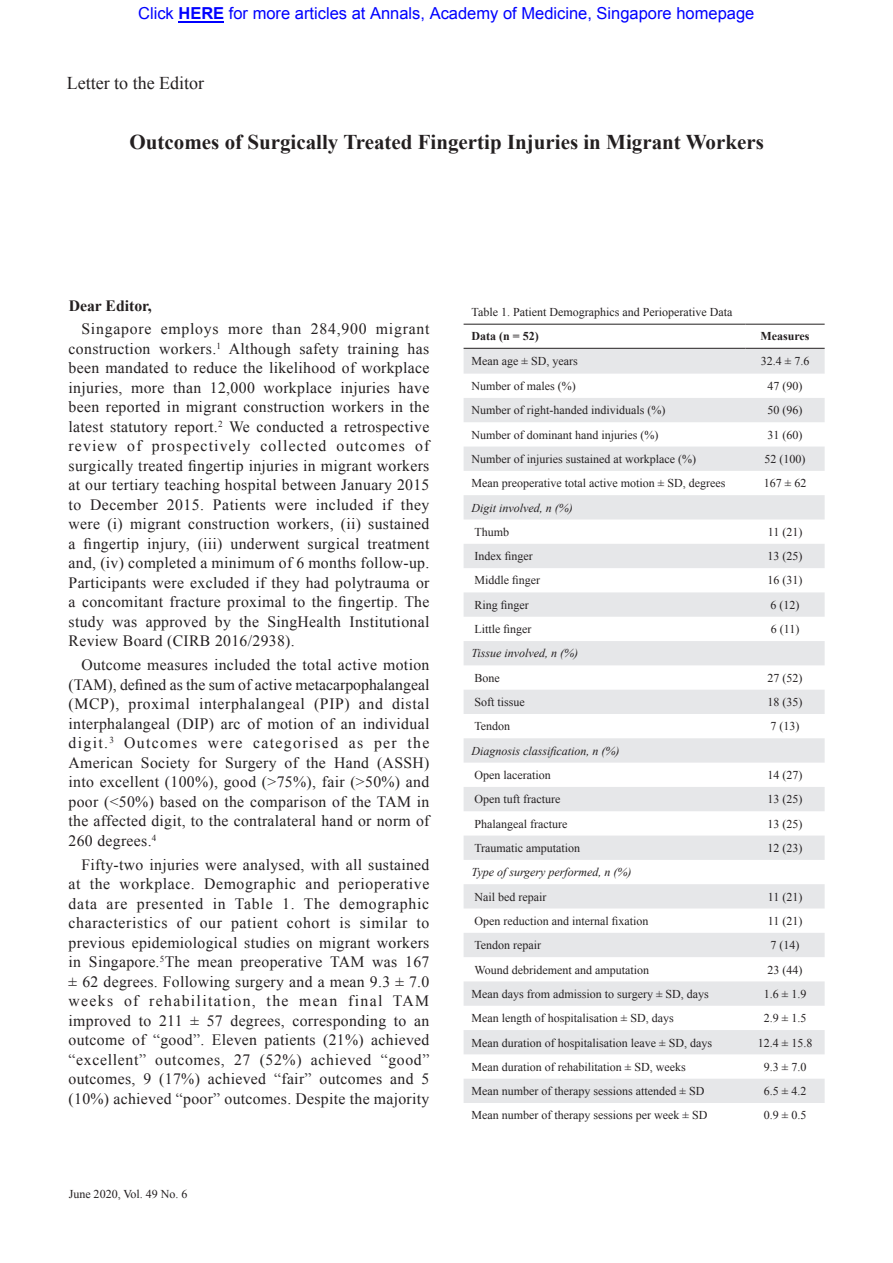
<style>
.page{position:relative;width:893px;height:1263px;background:#fff}
.page>*{position:absolute;margin:0;border:0;box-sizing:border-box;transform-origin:0 0}
._01_Headline{font:700 21px "Times New Roman";color:#231f20}
.Body_text{font:18px "Times New Roman";color:#231f20}
.t1{font:16.5px "Arial";color:#00f}
.Body_text-2{font:15.75px/19.5px "Times New Roman";letter-spacing:.02em;color:#231f20;text-align:justify}
.Body_text_subhead{font:700 15.75px "Times New Roman";color:#231f20}
.t2{font:12px "Times New Roman";color:#231f20}
.t3{font:italic 12px "Times New Roman";color:#231f20}
.t4{font:700 12px "Times New Roman";color:#231f20}
.s1{font-weight:700}
</style>
<div class="page">
<svg style="left:464px;top:349px;width:361px;height:754px;fill:#eaebec"></svg>
<hr style="left:464px;top:324px;width:281px;height:1px;background:#231f20">
<hr style="left:745px;top:324px;width:80px;height:1px;background:#231f20">
<hr style="left:464px;top:348px;width:281px;height:1px;background:#231f20">
<hr style="left:745px;top:348px;width:80px;height:1px;background:#231f20">
<hr style="left:178px;top:22px;width:46px;height:1px;background:#00f">
<p class="t1" style="left:138px;top:3px;width:618px">Click <span class="s1">HERE</span> for more articles at Annals, Academy of Medicine, Singapore homepage</p>
<p class="Body_text" style="left:67px;top:71px;width:139px">Letter to the Editor</p>
<p class="_01_Headline" style="left:130px;top:127px;width:636px">Outcomes of Surgically Treated Fingertip Injuries in Migrant Workers</p>
<p class="Body_text_subhead" style="left:69px;top:294px;width:85px">Dear Editor,</p>
<p class="Body_text-2" style="left:69px;top:319px;width:362px;text-indent:13px">Singapore employs more than 284,900 migrant construction workers.<sup>1</sup> Although safety training has been mandated to reduce the likelihood of workplace injuries, more than 12,000 workplace injuries have been reported in migrant construction workers in the latest statutory report.<sup>2</sup> We conducted a retrospective review of prospectively collected outcomes of surgically treated fingertip injuries in migrant workers at our tertiary teaching hospital between January 2015 to December 2015. Patients were included if they were (i) migrant construction workers, (ii) sustained a fingertip injury, (iii) underwent surgical treatment and, (iv) completed a minimum of 6 months follow-up.<br>Participants were excluded if they had polytrauma or a concomitant fracture proximal to the fingertip. The study was approved by the SingHealth Institutional Review Board (CIRB 2016/2938).</p>
<p class="Body_text-2" style="left:69px;top:655px;width:362px;text-indent:13px">Outcome measures included the total active motion (TAM), defined as the sum of active metacarpophalangeal (MCP), proximal interphalangeal (PIP) and distal interphalangeal (DIP) arc of motion of an individual digit.<sup>3</sup> Outcomes were categorised as per the American Society for Surgery of the Hand (ASSH) into excellent (100%), good (&gt;75%), fair (&gt;50%) and poor (&lt;50%) based on the comparison of the TAM in the affected digit, to the contralateral hand or norm of 260 degrees.<sup>4</sup></p>
<p class="Body_text-2" style="left:69px;top:854px;width:362px;text-indent:13px">Fifty-two injuries were analysed, with all sustained at the workplace. Demographic and perioperative data are presented in Table 1. The demographic characteristics of our patient cohort is similar to previous epidemiological studies on migrant workers in Singapore.<sup>5</sup>The mean preoperative TAM was 167 ± 62 degrees. Following surgery and a mean 9.3 ± 7.0 weeks of rehabilitation, the mean final TAM improved to 211 ± 57 degrees, corresponding to an outcome of “good”. Eleven patients (21%) achieved “excellent” outcomes, 27 (52%) achieved “good” outcomes, 9 (17%) achieved “fair” outcomes and 5 (10%) achieved “poor” outcomes. Despite the majority</p>
<p class="t2" style="left:69px;top:1185px;width:120px">June 2020, Vol. 49 No. 6</p>
<p class="t2" style="left:472px;top:304px;width:262px">Table 1. Patient Demographics and Perioperative Data</p>
<p class="t4" style="left:472px;top:328px;width:69px">Data (n = 52)</p>
<p class="t4" style="left:760px;top:328px;width:51px">Measures</p>
<p class="t2" style="left:472px;top:352px;width:108px">Mean age ± SD, years</p>
<p class="t2" style="left:761px;top:352px;width:50px">32.4 ± 7.6</p>
<p class="t2" style="left:472px;top:378px;width:106px">Number of males (%)</p>
<p class="t2" style="left:767px;top:378px;width:36px">47 (90)</p>
<p class="t2" style="left:472px;top:402px;width:195px">Number of right-handed individuals (%)</p>
<p class="t2" style="left:767px;top:402px;width:36px">50 (96)</p>
<p class="t2" style="left:472px;top:426px;width:188px">Number of dominant hand injuries (%)</p>
<p class="t2" style="left:767px;top:426px;width:36px">31 (60)</p>
<p class="t2" style="left:472px;top:451px;width:226px">Number of injuries sustained at workplace (%)</p>
<p class="t2" style="left:764px;top:451px;width:42px">52 (100)</p>
<p class="t2" style="left:472px;top:475px;width:255px">Mean preoperative total active motion ± SD, degrees</p>
<p class="t2" style="left:764px;top:475px;width:44px">167 ± 62</p>
<p class="t3" style="left:472px;top:499px;width:103px">Digit involved, n (%)</p>
<p class="t2" style="left:474px;top:524px;width:36px">Thumb</p>
<p class="t2" style="left:768px;top:524px;width:36px">11 (21)</p>
<p class="t2" style="left:475px;top:548px;width:60px">Index finger</p>
<p class="t2" style="left:767px;top:548px;width:36px">13 (25)</p>
<p class="t2" style="left:475px;top:572px;width:67px">Middle finger</p>
<p class="t2" style="left:767px;top:572px;width:36px">16 (31)</p>
<p class="t2" style="left:475px;top:597px;width:56px">Ring finger</p>
<p class="t2" style="left:770px;top:597px;width:30px">6 (12)</p>
<p class="t2" style="left:475px;top:621px;width:58px">Little finger</p>
<p class="t2" style="left:771px;top:621px;width:30px">6 (11)</p>
<p class="t3" style="left:472px;top:645px;width:108px">Tissue involved, n (%)</p>
<p class="t2" style="left:475px;top:670px;width:27px">Bone</p>
<p class="t2" style="left:767px;top:670px;width:36px">27 (52)</p>
<p class="t2" style="left:475px;top:694px;width:52px">Soft tissue</p>
<p class="t2" style="left:767px;top:694px;width:36px">18 (35)</p>
<p class="t2" style="left:474px;top:718px;width:37px">Tendon</p>
<p class="t2" style="left:770px;top:718px;width:30px">7 (13)</p>
<p class="t3" style="left:472px;top:742px;width:149px">Diagnosis classification, n (%)</p>
<p class="t2" style="left:475px;top:767px;width:78px">Open laceration</p>
<p class="t2" style="left:767px;top:767px;width:36px">14 (27)</p>
<p class="t2" style="left:475px;top:791px;width:87px">Open tuft fracture</p>
<p class="t2" style="left:767px;top:791px;width:36px">13 (25)</p>
<p class="t2" style="left:475px;top:815px;width:94px">Phalangeal fracture</p>
<p class="t2" style="left:767px;top:815px;width:36px">13 (25)</p>
<p class="t2" style="left:474px;top:840px;width:107px">Traumatic amputation</p>
<p class="t2" style="left:767px;top:840px;width:36px">12 (23)</p>
<p class="t3" style="left:472px;top:864px;width:161px">Type of surgery performed, n (%)</p>
<p class="t2" style="left:475px;top:888px;width:73px">Nail bed repair</p>
<p class="t2" style="left:768px;top:888px;width:36px">11 (21)</p>
<p class="t2" style="left:475px;top:913px;width:175px">Open reduction and internal fixation</p>
<p class="t2" style="left:768px;top:913px;width:36px">11 (21)</p>
<p class="t2" style="left:474px;top:937px;width:68px">Tendon repair</p>
<p class="t2" style="left:770px;top:937px;width:30px">7 (14)</p>
<p class="t2" style="left:474px;top:961px;width:176px">Wound debridement and amputation</p>
<p class="t2" style="left:767px;top:961px;width:36px">23 (44)</p>
<p class="t2" style="left:472px;top:986px;width:239px">Mean days from admission to surgery ± SD, days</p>
<p class="t2" style="left:764px;top:986px;width:44px">1.6 ± 1.9</p>
<p class="t2" style="left:472px;top:1010px;width:204px">Mean length of hospitalisation ± SD, days</p>
<p class="t2" style="left:764px;top:1010px;width:44px">2.9 ± 1.5</p>
<p class="t2" style="left:472px;top:1034px;width:242px">Mean duration of hospitalisation leave ± SD, days</p>
<p class="t2" style="left:758px;top:1034px;width:56px">12.4 ± 15.8</p>
<p class="t2" style="left:472px;top:1059px;width:216px">Mean duration of rehabilitation ± SD, weeks</p>
<p class="t2" style="left:764px;top:1059px;width:44px">9.3 ± 7.0</p>
<p class="t2" style="left:472px;top:1083px;width:234px">Mean number of therapy sessions attended ± SD</p>
<p class="t2" style="left:764px;top:1083px;width:44px">6.5 ± 4.2</p>
<p class="t2" style="left:472px;top:1107px;width:237px">Mean number of therapy sessions per week ± SD</p>
<p class="t2" style="left:764px;top:1107px;width:44px">0.9 ± 0.5</p>
</div>
